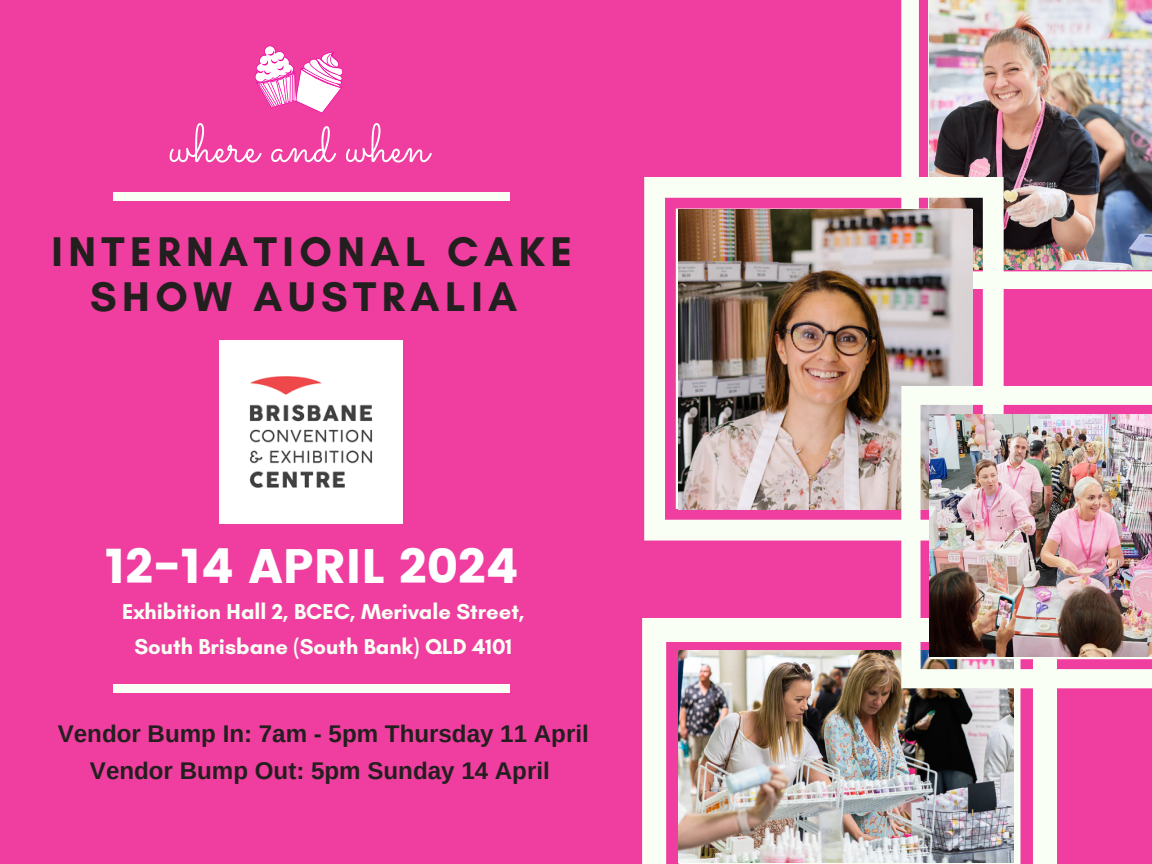
<style>
.page{position:relative;width:1152px;height:864px;background:#ef3e9f}
.page>*{position:absolute;margin:0;border:0;box-sizing:border-box;transform-origin:0 0}
.t1{font:54.3px "Sacramento";color:#fff}
.t2{font:48.3px "Poppins";color:#fff}
.t3{font:700 42.3px/45px "Glacial Indifference";letter-spacing:.13em;color:#231f1f;text-align:center}
.t4{font:700 24.15px "Arimo";color:#231f1f}
.t5{font:700 21.9px "Glacial Indifference";color:#f9fff4}
</style>
<div class="page">
<svg style="left:254px;top:46px;width:89px;height:68px"></svg>
<div style="left:113px;top:193px;width:396px;height:7px;background:#f9fff4"></div>
<div style="left:113px;top:685px;width:397px;height:7px;background:#f9fff4"></div>
<svg style="left:901px;top:0;width:251px;height:289px;fill:#f9fff4"></svg>
<svg style="left:642px;top:618px;width:415px;height:246px;fill:#f9fff4"></svg>
<img style="left:678px;top:650px;width:335px;height:213px">
<img style="left:929px;top:0;width:223px;height:269px">
<img style="left:644px;top:177px;width:360px;height:364px">
<svg style="left:901px;top:386px;width:251px;height:302px;background:#efd7de"></svg>
<img style="left:929px;top:415px;width:223px;height:242px">
<img style="left:219px;top:341px;width:184px;height:183px">
<p class="t1" style="left:169px;top:111px;width:261px">where and when</p>
<p class="t3" style="left:51px;top:229px;width:522px">INTERNATIONAL CAKE<br>SHOW AUSTRALIA</p>
<p class="t2" style="left:105px;top:538px;width:415px">12-14 APRIL 2024</p>
<p class="t5" style="left:122px;top:599px;width:404px">Exhibition Hall 2, BCEC, Merivale Street,</p>
<p class="t5" style="left:134px;top:633px;width:379px">South Brisbane (South Bank) QLD 4101</p>
<p class="t4" style="left:58px;top:721px;width:533px">Vendor Bump In: 7am - 5pm Thursday 11 April</p>
<p class="t4" style="left:90px;top:757px;width:461px">Vendor Bump Out: 5pm Sunday 14 April</p>
</div>
